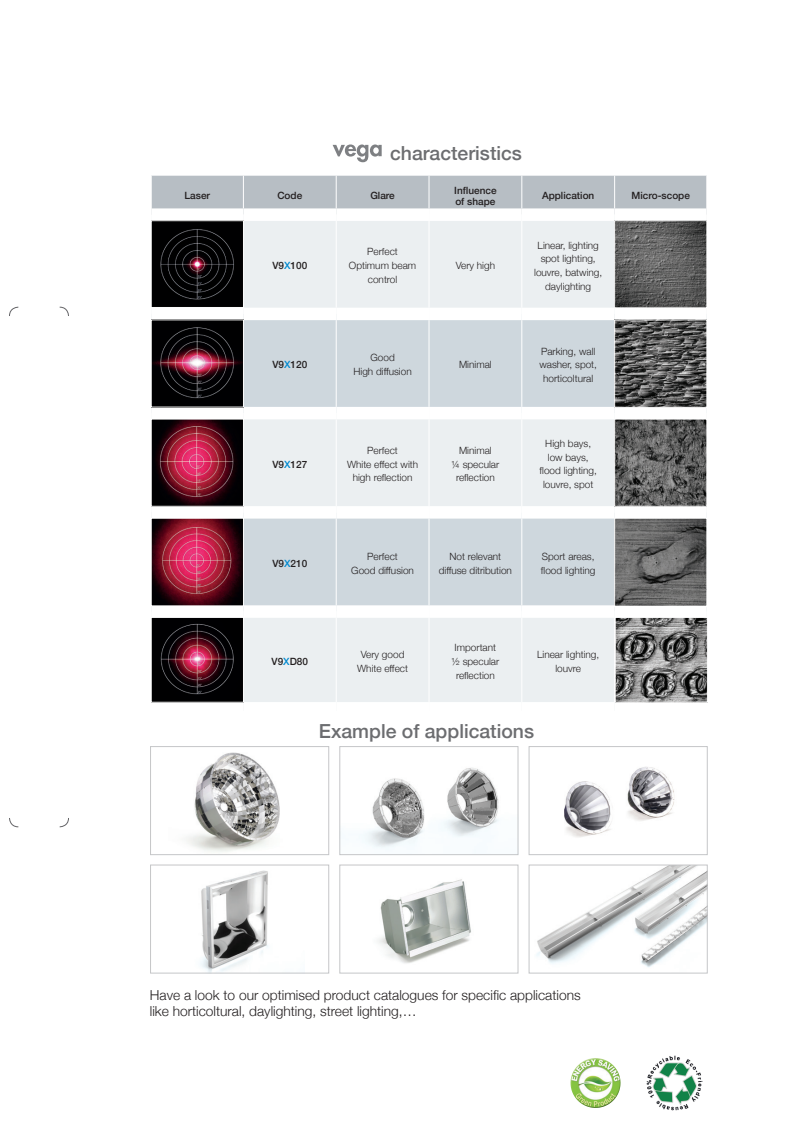
<style>
.page{position:relative;width:798px;height:1134px;background:#fff}
.page>*{position:absolute;margin:0;border:0;box-sizing:border-box;transform-origin:0 0}
.t1{font:500 19.38px "Helvetica Neue";color:#6c6d70}
.t2{font:300 13.75px "Helvetica Neue";color:#231f20}
.t3{font:300 10px/13.8px "Helvetica Neue";color:#231f20;text-align:center}
.t4{font:500 10px "Helvetica Neue";color:#231f20}
.s1{color:#0089cf}
</style>
<div class="page">
<div style="left:152px;top:176px;width:554px;height:32px;background:#b7bec4"></div>
<div style="left:244px;top:221px;width:370px;height:87px;background:#ebeff1"></div>
<div style="left:244px;top:320px;width:370px;height:87px;background:#ced7dd"></div>
<svg style="left:244px;top:419px;width:370px;height:283px;background:#e1e7ea"></svg>
<hr style="left:243px;top:176px;width:1px;height:32px;background:#fff">
<hr style="left:335px;top:176px;width:1px;height:32px;background:#fff">
<hr style="left:428px;top:176px;width:1px;height:32px;background:#fff">
<hr style="left:521px;top:176px;width:1px;height:32px;background:#fff">
<hr style="left:614px;top:176px;width:1px;height:32px;background:#fff">
<hr style="left:335px;top:221px;width:1px;height:87px;background:#fff">
<hr style="left:428px;top:221px;width:1px;height:87px;background:#fff">
<hr style="left:521px;top:221px;width:1px;height:87px;background:#fff">
<hr style="left:335px;top:320px;width:1px;height:87px;background:#fff">
<hr style="left:428px;top:320px;width:1px;height:87px;background:#fff">
<hr style="left:521px;top:320px;width:1px;height:87px;background:#fff">
<hr style="left:335px;top:419px;width:1px;height:87px;background:#fff">
<hr style="left:428px;top:419px;width:1px;height:87px;background:#fff">
<hr style="left:521px;top:419px;width:1px;height:87px;background:#fff">
<hr style="left:335px;top:519px;width:1px;height:86px;background:#fff">
<hr style="left:428px;top:519px;width:1px;height:86px;background:#fff">
<hr style="left:521px;top:519px;width:1px;height:86px;background:#fff">
<hr style="left:335px;top:618px;width:1px;height:84px;background:#fff">
<hr style="left:428px;top:618px;width:1px;height:84px;background:#fff">
<hr style="left:521px;top:618px;width:1px;height:84px;background:#fff">
<div style="left:243px;top:506px;width:93px;height:13px;background:#fff"></div>
<div style="left:336px;top:506px;width:93px;height:13px;background:#fff"></div>
<div style="left:429px;top:506px;width:92px;height:13px;background:#fff"></div>
<div style="left:521px;top:506px;width:93px;height:13px;background:#fff"></div>
<div style="left:243px;top:605px;width:93px;height:13px;background:#fff"></div>
<div style="left:336px;top:605px;width:93px;height:13px;background:#fff"></div>
<div style="left:429px;top:605px;width:92px;height:13px;background:#fff"></div>
<div style="left:521px;top:605px;width:93px;height:13px;background:#fff"></div>
<img style="left:153px;top:222px;width:89px;height:84px">
<div style="left:151px;top:220px;width:93px;height:88px;border:1px solid #fff"></div>
<img style="left:616px;top:222px;width:89px;height:84px">
<div style="left:614px;top:220px;width:93px;height:88px;border:1px solid #fff"></div>
<img style="left:153px;top:321px;width:89px;height:84px">
<img style="left:616px;top:321px;width:89px;height:85px">
<div style="left:614px;top:319px;width:93px;height:89px;border:1px solid #fff"></div>
<img style="left:153px;top:421px;width:89px;height:84px">
<div style="left:151px;top:419px;width:93px;height:88px;border:1px solid #fff"></div>
<img style="left:616px;top:421px;width:89px;height:84px">
<div style="left:614px;top:419px;width:93px;height:88px;border:1px solid #fff"></div>
<img style="left:153px;top:520px;width:89px;height:84px">
<div style="left:151px;top:518px;width:93px;height:88px;border:1px solid #fff"></div>
<img style="left:616px;top:520px;width:89px;height:85px">
<div style="left:614px;top:518px;width:93px;height:89px;border:1px solid #fff"></div>
<img style="left:153px;top:619px;width:89px;height:82px">
<div style="left:151px;top:617px;width:93px;height:86px;border:1px solid #fff"></div>
<img style="left:616px;top:619px;width:89px;height:82px">
<div style="left:614px;top:617px;width:93px;height:86px;border:1px solid #fff"></div>
<svg style="left:332px;top:144px;width:49px;height:18px"></svg>
<img style="left:646px;top:1055px;width:57px;height:56px">
<img style="left:570px;top:1058px;width:24px;height:44px">
<img style="left:200px;top:870px;width:68px;height:101px">
<div style="left:150px;top:865px;width:179px;height:108px;border:1px solid #c5c6c8"></div>
<img style="left:378px;top:879px;width:93px;height:85px">
<div style="left:339px;top:865px;width:179px;height:108px;border:1px solid #c5c6c8"></div>
<img style="left:536px;top:867px;width:169px;height:100px">
<div style="left:528px;top:865px;width:179px;height:108px;border:1px solid #c5c6c8"></div>
<img style="left:186px;top:752px;width:94px;height:100px">
<div style="left:150px;top:746px;width:179px;height:109px;border:1px solid #c5c6c8"></div>
<img style="left:359px;top:768px;width:140px;height:85px">
<div style="left:339px;top:746px;width:179px;height:109px;border:1px solid #c5c6c8"></div>
<img style="left:564px;top:767px;width:111px;height:70px">
<div style="left:528px;top:746px;width:179px;height:109px;border:1px solid #c5c6c8"></div>
<p class="t1" style="left:390px;top:137px;width:133px">characteristics</p>
<p class="t4" style="left:184px;top:188px;width:27px">Laser</p>
<p class="t4" style="left:277px;top:188px;width:26px">Code</p>
<p class="t4" style="left:370px;top:188px;width:26px">Glare</p>
<p class="t4" style="left:454px;top:183px;width:44px">Influence</p>
<p class="t4" style="left:455px;top:193px;width:42px">of shape</p>
<p class="t4" style="left:542px;top:188px;width:54px">Application</p>
<p class="t4" style="left:631px;top:188px;width:60px">Micro-scope</p>
<p class="t4" style="left:272px;top:258px;width:36px">V9<span class="s1">X</span>100</p>
<p class="t3" style="left:367px;top:244px;width:32px">Perfect</p>
<p class="t3" style="left:349px;top:258px;width:69px">Optimum beam control</p>
<p class="t3" style="left:455px;top:258px;width:41px">Very high</p>
<p class="t3" style="left:534px;top:237px;width:69px">Linear, lighting spot lighting, louvre, batwing, daylighting</p>
<p class="t4" style="left:272px;top:357px;width:36px">V9<span class="s1">X</span>120</p>
<p class="t3" style="left:370px;top:350px;width:26px">Good</p>
<p class="t3" style="left:353px;top:364px;width:60px">High diffusion</p>
<p class="t3" style="left:459px;top:357px;width:34px">Minimal</p>
<p class="t3" style="left:539px;top:343px;width:59px">Parking, wall washer, spot, horticoltural</p>
<p class="t4" style="left:272px;top:456px;width:36px">V9<span class="s1">X</span>127</p>
<p class="t3" style="left:367px;top:443px;width:32px">Perfect</p>
<p class="t3" style="left:347px;top:456px;width:73px">White effect with high reflection</p>
<p class="t3" style="left:459px;top:443px;width:34px">Minimal</p>
<p class="t3" style="left:451px;top:456px;width:49px">¼ specular</p>
<p class="t3" style="left:456px;top:470px;width:40px">reflection</p>
<p class="t3" style="left:545px;top:436px;width:47px">High bays,</p>
<p class="t3" style="left:547px;top:449px;width:42px">low bays,</p>
<p class="t3" style="left:539px;top:463px;width:59px">flood lighting, louvre, spot</p>
<p class="t4" style="left:272px;top:555px;width:36px">V9<span class="s1">X</span>210</p>
<p class="t3" style="left:367px;top:549px;width:32px">Perfect</p>
<p class="t3" style="left:351px;top:562px;width:64px">Good diffusion</p>
<p class="t3" style="left:449px;top:549px;width:53px">Not relevant</p>
<p class="t3" style="left:438px;top:562px;width:75px">diffuse ditribution</p>
<p class="t3" style="left:541px;top:549px;width:54px">Sport areas,</p>
<p class="t3" style="left:540px;top:562px;width:56px">flood lighting</p>
<p class="t4" style="left:271px;top:653px;width:38px">V9<span class="s1">X</span>D80</p>
<p class="t3" style="left:360px;top:647px;width:45px">Very good</p>
<p class="t3" style="left:357px;top:660px;width:52px">White effect</p>
<p class="t3" style="left:454px;top:640px;width:43px">Important</p>
<p class="t3" style="left:451px;top:654px;width:49px">½ specular</p>
<p class="t3" style="left:456px;top:667px;width:40px">reflection</p>
<p class="t3" style="left:537px;top:647px;width:64px">Linear lighting, louvre</p>
<p class="t1" style="left:319px;top:716px;width:217px">Example of applications</p>
<p class="t2" style="left:150px;top:984px;width:432px">Have a look to our optimised product catalogues for specific applications</p>
<p class="t2" style="left:150px;top:1000px;width:268px">like horticoltural, daylighting, street lighting,…</p>
</div>
